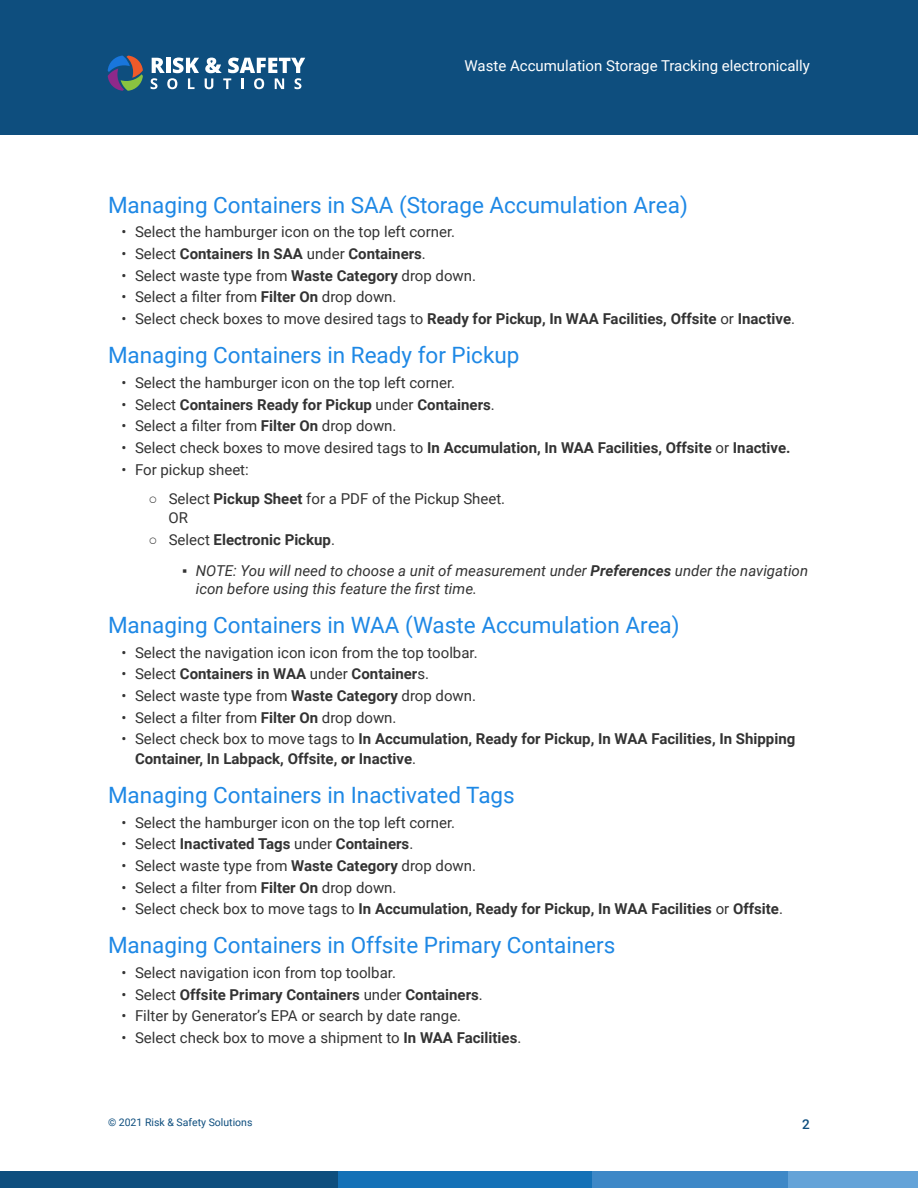
<style>
.page{position:relative;width:918px;height:1188px;background:#fff}
.page>*{position:absolute;margin:0;border:0;box-sizing:border-box;transform-origin:0 0}
.t1{font:22.5px "Roboto";color:#1e88e5}
.t2{font:15px/19.5px "Roboto";color:#333}
.t3{font:700 15px/19.5px "Roboto";color:#333}
.t4{font:italic 15px/18px "Roboto";color:#333}
.t5{font:15px "Roboto";color:#fff}
.t6{font:500 13.5px "Roboto";color:#0e4e7e}
.t7{font:10.5px "Roboto";color:#0e4e7e}
.s1{font-weight:400}
.s2{font-weight:700}
.s3{font-family:"Arial"}
.s4{font-family:"Arial";font-weight:400}
.s5{font-family:"Arial";font-style:normal}
.s6{font-weight:900}
</style>
<div class="page">
<div style="left:0;top:0;width:918px;height:135px;background:#0e4e7e"></div>
<svg style="left:151px;top:58px;width:48px;height:31px"></svg>
<svg style="left:205px;top:58px;width:100px;height:31px"></svg>
<svg style="left:108px;top:56px;width:35px;height:35px"></svg>
<div style="left:0;top:1171px;width:339px;height:17px;background:#0e4e7e"></div>
<div style="left:339px;top:1171px;width:253px;height:17px;background:#1471b7"></div>
<div style="left:592px;top:1171px;width:196px;height:17px;background:#3e88c7"></div>
<div style="left:788px;top:1171px;width:130px;height:17px;background:#64a3d8"></div>
<p class="t5" style="left:465px;top:55px;width:347px">Waste Accumulation Storage Tracking electronically</p>
<h2 class="t1" style="left:108px;top:189px;width:581px">Managing Containers in SAA (Storage Accumulation Area)</h2>
<p class="t2" style="left:122px;top:222px;width:335px">• Select the hamburger icon on the top left corner.</p>
<p class="t3" style="left:122px;top:243px;width:306px"><span class="s1">• Select</span> Containers In SAA <span class="s1">under</span> Containers<span class="s1">.</span></p>
<p class="t2" style="left:122px;top:265px;width:356px">• Select waste type from <span class="s2">Waste Category</span> drop down.</p>
<p class="t2" style="left:122px;top:287px;width:277px">• Select a filter from <span class="s2">Filter On</span> drop down.</p>
<p class="t3" style="left:122px;top:308px;width:675px"><span class="s1">• Select check boxes to move desired tags to</span> Ready for Pickup, In WAA Facilities, Offsite <span class="s1">or</span> Inactive<span class="s1">.</span></p>
<h2 class="t1" style="left:108px;top:339px;width:413px">Managing Containers in Ready for Pickup</h2>
<p class="t2" style="left:122px;top:372px;width:335px">• Select the hamburger icon on the top left corner.</p>
<p class="t3" style="left:122px;top:394px;width:375px"><span class="s1">• Select</span> Containers Ready for Pickup <span class="s1">under</span> Containers<span class="s1">.</span></p>
<p class="t2" style="left:122px;top:416px;width:277px">• Select a filter from <span class="s2">Filter On</span> drop down.</p>
<p class="t3" style="left:122px;top:437px;width:671px"><span class="s1">• Select check boxes to move desired tags to</span> In Accumulation, In WAA Facilities, Offsite <span class="s1">or</span> Inactive.</p>
<p class="t2" style="left:122px;top:459px;width:129px">• For pickup sheet:</p>
<p class="t2" style="left:168px;top:488px;width:338px;text-indent:-20px"><span class="s3">○</span> Select <span class="s2">Pickup Sheet</span> for a PDF of the Pickup Sheet.<br>OR</p>
<p class="t3" style="left:148px;top:529px;width:188px"><span class="s4">○</span> <span class="s1">Select</span> Electronic Pickup<span class="s1">.</span></p>
<p class="t4" style="left:196px;top:561px;width:614px;text-indent:-14px"><span class="s5">▪</span> NOTE: You will need to choose a unit of measurement under <span class="s2">Preferences</span> under the navigation icon before using this feature the first time.</p>
<h2 class="t1" style="left:108px;top:609px;width:573px">Managing Containers in WAA (Waste Accumulation Area)</h2>
<p class="t2" style="left:122px;top:642px;width:358px">• Select the navigation icon icon from the top toolbar.</p>
<p class="t3" style="left:122px;top:664px;width:309px"><span class="s1">• Select</span> Containers in WAA <span class="s1">under</span> Container<span class="s1">s.</span></p>
<p class="t2" style="left:122px;top:685px;width:356px">• Select waste type from <span class="s2">Waste Category</span> drop down.</p>
<p class="t2" style="left:122px;top:707px;width:277px">• Select a filter from <span class="s2">Filter On</span> drop down.</p>
<p class="t3" style="left:135px;top:729px;width:662px;text-indent:-14px"><span class="s1">• Select check box to move tags to</span> In Accumulation, Ready for Pickup, In WAA Facilities, In Shipping<br>Container, In Labpack, Offsite, <span class="s6">or</span> Inactive<span class="s1">.</span></p>
<h2 class="t1" style="left:108px;top:779px;width:408px">Managing Containers in Inactivated Tags</h2>
<p class="t2" style="left:122px;top:812px;width:335px">• Select the hamburger icon on the top left corner.</p>
<p class="t3" style="left:122px;top:834px;width:293px"><span class="s1">• Select</span> Inactivated Tags <span class="s1">under</span> Containers<span class="s1">.</span></p>
<p class="t2" style="left:122px;top:855px;width:356px">• Select waste type from <span class="s2">Waste Category</span> drop down.</p>
<p class="t2" style="left:122px;top:877px;width:277px">• Select a filter from <span class="s2">Filter On</span> drop down.</p>
<p class="t3" style="left:122px;top:899px;width:663px"><span class="s1">• Select check box to move tags to</span> In Accumulation, Ready for Pickup, In WAA Facilities <span class="s1">or</span> Offsite<span class="s1">.</span></p>
<h2 class="t1" style="left:108px;top:929px;width:509px">Managing Containers in Offsite Primary Containers</h2>
<p class="t2" style="left:122px;top:962px;width:276px">• Select navigation icon from top toolbar.</p>
<p class="t3" style="left:122px;top:984px;width:363px"><span class="s1">• Select</span> Offsite Primary Containers <span class="s1">under</span> Containers<span class="s1">.</span></p>
<p class="t2" style="left:122px;top:1006px;width:341px">• Filter by Generator’s EPA or search by date range.</p>
<p class="t2" style="left:122px;top:1027px;width:401px">• Select check box to move a shipment to <span class="s2">In WAA Facilities</span>.</p>
<p class="t7" style="left:108px;top:1114px;width:146px">© 2021 Risk &amp; Safety Solutions</p>
<p class="t6" style="left:802px;top:1114px;width:9px">2</p>
</div>
